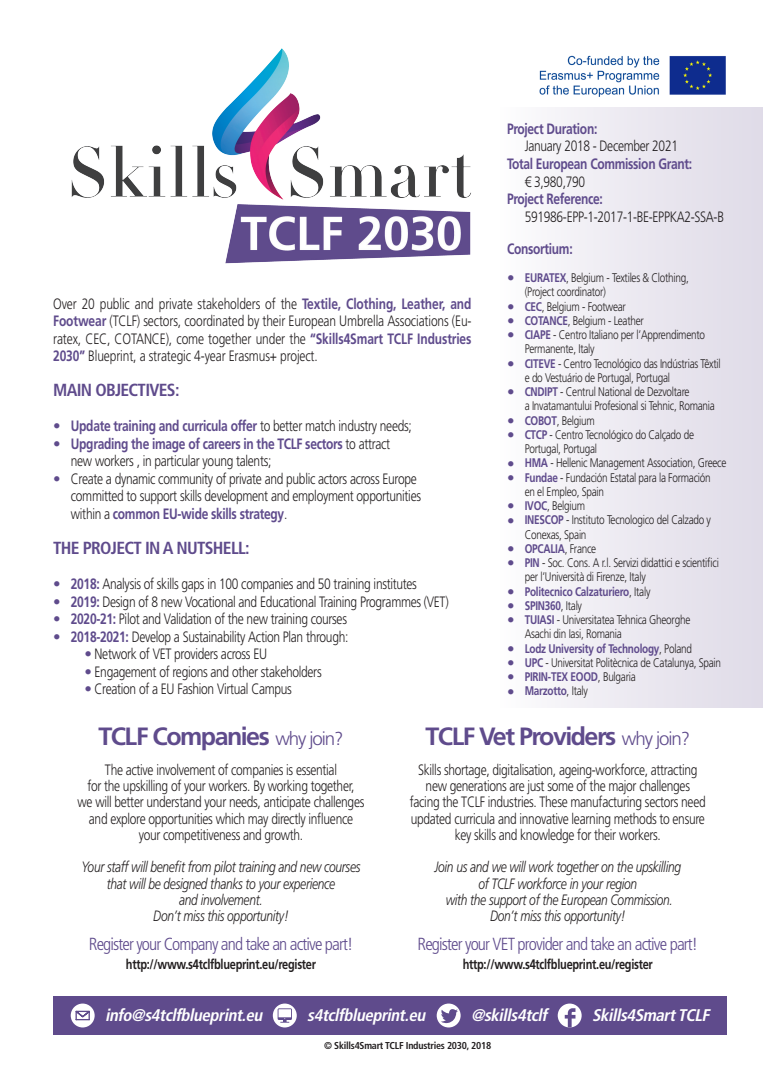
<style>
.page{position:relative;width:780px;height:1088px;background:#fff}
.page>*{position:absolute;margin:0;border:0;box-sizing:border-box;transform-origin:0 0}
.t1{font:700 25px "Frutiger LT Std";letter-spacing:-.06em;color:#5f4b8c}
.t2{font:300 condensed 17.5px "Frutiger LT Std";letter-spacing:-.05em;color:#5f4b8c}
.t3{font:700 condensed 17.5px "Frutiger LT Std";letter-spacing:-.04em;color:#5f4b8c}
.t4{font:italic 700 condensed 16.88px "Frutiger LT Std";color:#fff}
.t5{font:300 15px/16.2px "Frutiger LT Std";letter-spacing:-.025em;color:#231f20;text-align:center;scale:.8 1}
.t6{font:italic 300 15px/16.2px "Frutiger LT Std";letter-spacing:-.025em;color:#231f20;text-align:center;scale:.8 1}
.t7{font:700 15px "Frutiger LT Std";letter-spacing:-.025em;color:#5f4b8c;scale:.8 1}
.t8{font:700 13.75px "Frutiger LT Std";letter-spacing:-.025em;color:#231f20;scale:.8 1}
.t9{font:300 12.5px/14.2px "Frutiger LT Std";letter-spacing:-.025em;color:#231f20;scale:.8 1}
.t10{font:700 12.5px "Frutiger LT Std";letter-spacing:-.025em;color:#5f4b8c;scale:.8 1}
.t11{font:700 condensed 10px "Frutiger LT Std";letter-spacing:-.025em;color:#231f20}
.s1{font-weight:700;color:#5f4b8c}
.s2{font-weight:300}
.s3{font-weight:300;color:#231f20}
.s4{color:#5f4b8c}
.s5{font-size:15px;color:#5f4b8c}
.s6{font-weight:300;font-size:15px}
.s7{font-weight:300;font-size:18.75px}
</style>
<div class="page">
<div style="left:498px;top:108px;width:264px;height:599px;background:linear-gradient(to right,#fcfcfd,#dedae7)"></div>
<div style="left:53px;top:996px;width:673px;height:39px;background:#5f4b8c"></div>
<div style="left:71px;top:1003px;width:24px;height:24px;background:#fff;border-radius:50%"></div>
<svg style="left:75px;top:1010px;width:15px;height:11px"></svg>
<div style="left:273px;top:1003px;width:24px;height:24px;background:#fff;border-radius:50%"></div>
<svg style="left:277px;top:1008px;width:15px;height:15px"></svg>
<div style="left:436px;top:1003px;width:24px;height:24px;background:#fff;border-radius:50%"></div>
<svg style="left:441px;top:1009px;width:17px;height:14px"></svg>
<svg style="left:557px;top:1003px;width:24px;height:24px"></svg>
<svg style="left:561px;top:1007px;width:17px;height:17px"></svg>
<svg style="left:564px;top:1008px;width:11px;height:19px"></svg>
<img style="left:71px;top:48px;width:400px;height:216px">
<img style="left:539px;top:55px;width:187px;height:42px">
<p class="t5" style="left:53px;top:295px;width:524px;line-height:17.5px;text-align:justify">Over 20 public and private stakeholders of the <span class="s1">Textile, Clothing, Leather, and Footwear</span> (TCLF) sectors, coordinated by their European Umbrella Associations (Eu&shy;ratex, CEC, COTANCE), come together under the <span class="s1">“Skills4Smart TCLF Industries 2030”</span> Blueprint, a strategic 4-year Erasmus+ project.</p>
<p class="t3" style="left:53px;top:380px;width:128px">MAIN OBJECTIVES:</p>
<p class="t7" style="left:53px;top:417px;width:450px"><span class="s2">•</span> Update training and curricula offer <span class="s3">to better match industry needs;</span></p>
<p class="t7" style="left:53px;top:435px;width:423px"><span class="s2">•</span> Upgrading the image of careers in the TCLF sectors <span class="s3">to attract</span></p>
<p class="t5" style="left:71px;top:453px;width:252px">new workers , in particular young talents;</p>
<p class="t5" style="left:53px;top:470px;width:461px;line-height:17.5px;text-align:right"><span class="s4">•</span> Create a dynamic community of private and public actors across Europe committed to support skills development and employment opportunities</p>
<p class="t7" style="left:71px;top:505px;width:272px"><span class="s3">within a</span> common EU-wide skills strategy<span class="s3">.</span></p>
<p class="t3" style="left:53px;top:537px;width:198px">THE PROJECT IN A NUTSHELL:</p>
<p class="t5" style="left:53px;top:576px;width:456px"><span class="s4">•</span> <span class="s1">2018:</span> Analysis of skills gaps in 100 companies and 50 training institutes</p>
<p class="t5" style="left:53px;top:593px;width:496px"><span class="s4">•</span> <span class="s1">2019:</span> Design of 8 new Vocational and Educational Training Programmes (VET)</p>
<p class="t5" style="left:53px;top:611px;width:369px"><span class="s4">•</span> <span class="s1">2020-21:</span> Pilot and Validation of the new training courses</p>
<p class="t5" style="left:53px;top:628px;width:370px"><span class="s4">•</span> <span class="s1">2018-2021:</span> Develop a Sustainability Action Plan through:</p>
<p class="t5" style="left:84px;top:646px;width:230px"><span class="s4">•</span> Network of VET providers across EU</p>
<p class="t5" style="left:84px;top:663px;width:298px"><span class="s4">•</span> Engagement of regions and other stakeholders</p>
<p class="t5" style="left:84px;top:681px;width:261px"><span class="s4">•</span> Creation of a EU Fashion Virtual Campus</p>
<p class="t7" style="left:507px;top:120px;width:114px">Project Duration:</p>
<p class="t5" style="left:524px;top:138px;width:193px">January 2018 - December 2021</p>
<p class="t7" style="left:507px;top:155px;width:233px">Total European Commission Grant:</p>
<p class="t5" style="left:524px;top:173px;width:77px">€ 3,980,790</p>
<p class="t7" style="left:507px;top:190px;width:121px">Project Reference:</p>
<p class="t5" style="left:524px;top:208px;width:250px">591986-EPP-1-2017-1-BE-EPPKA2-SSA-B</p>
<p class="t7" style="left:507px;top:240px;width:84px">Consortium:</p>
<p class="t9" style="left:507px;top:271px;width:229px"><span class="s5">•</span> <span class="s1">EURATEX</span>, Belgium - Textiles &amp; Clothing,</p>
<p class="t9" style="left:524px;top:285px;width:103px">(Project coordinator)</p>
<p class="t9" style="left:507px;top:299px;width:150px"><span class="s5">•</span> <span class="s1">CEC</span>, Belgium - Footwear</p>
<p class="t9" style="left:507px;top:313px;width:172px"><span class="s5">•</span> <span class="s1">COTANCE</span>, Belgium - Leather</p>
<p class="t9" style="left:507px;top:328px;width:249px"><span class="s5">•</span> <span class="s1">CIAPE</span> - Centro Italiano per l’Apprendimento</p>
<p class="t9" style="left:524px;top:342px;width:89px">Permanente, Italy</p>
<p class="t9" style="left:524px;top:356px;width:246px;text-indent:-18px"><span class="s5">•</span> <span class="s1">CITEVE</span> - Centro Tecnológico das Indústrias Têxtil e do Vestuário de Portugal, Portugal</p>
<p class="t9" style="left:507px;top:385px;width:230px"><span class="s5">•</span> <span class="s1">CNDIPT</span> - Centrul National de Dezvoltare</p>
<p class="t9" style="left:524px;top:399px;width:239px">a Invatamantului Profesional si Tehnic, Romania</p>
<p class="t9" style="left:507px;top:413px;width:111px"><span class="s5">•</span> <span class="s1">COBOT</span>, Belgium</p>
<p class="t9" style="left:524px;top:427px;width:213px;text-indent:-18px"><span class="s5">•</span> <span class="s1">CTCP</span> - Centro Tecnológico do Calçado de<br>Portugal, Portugal</p>
<p class="t9" style="left:507px;top:456px;width:276px"><span class="s5">•</span> <span class="s1">HMA</span> - Hellenic Management Association, Greece</p>
<p class="t9" style="left:507px;top:470px;width:256px"><span class="s5">•</span> <span class="s1">Fundae</span> - Fundación Estatal para la Formación</p>
<p class="t9" style="left:524px;top:484px;width:101px">en el Empleo, Spain</p>
<p class="t9" style="left:507px;top:499px;width:99px"><span class="s5">•</span> <span class="s1">IVOC</span>, Belgium</p>
<p class="t9" style="left:524px;top:513px;width:234px;text-indent:-18px"><span class="s5">•</span> <span class="s1">INESCOP</span> - Instituto Tecnologico del Calzado y<br>Conexas, Spain</p>
<p class="t10" style="left:507px;top:541px;width:113px"><span class="s6">•</span> OPCALIA<span class="s3">, France</span></p>
<p class="t9" style="left:507px;top:556px;width:266px"><span class="s5">•</span> <span class="s1">PIN</span> - Soc. Cons. A r.l. Servizi didattici e scientifici</p>
<p class="t9" style="left:524px;top:570px;width:153px">per l’Università di Firenze, Italy</p>
<p class="t10" style="left:507px;top:584px;width:181px"><span class="s6">•</span> Politecnico Calzaturiero<span class="s3">, Italy</span></p>
<p class="t10" style="left:507px;top:598px;width:95px"><span class="s6">•</span> SPIN360<span class="s3">, Italy</span></p>
<p class="t9" style="left:507px;top:613px;width:231px"><span class="s5">•</span> <span class="s1">TUIASI</span> - Universitatea Tehnica Gheorghe</p>
<p class="t9" style="left:524px;top:627px;width:123px">Asachi din Iasi, Romania</p>
<p class="t10" style="left:507px;top:641px;width:233px"><span class="s6">•</span> Lodz University of Technology<span class="s3">, Poland</span></p>
<p class="t9" style="left:507px;top:655px;width:269px"><span class="s5">•</span> <span class="s1">UPC</span> - Universitat Politècnica de Catalunya, Spain</p>
<p class="t10" style="left:507px;top:669px;width:162px"><span class="s6">•</span> PIRIN-TEX EOOD<span class="s3">, Bulgaria</span></p>
<p class="t10" style="left:507px;top:684px;width:103px"><span class="s6">•</span> Marzotto<span class="s3">, Italy</span></p>
<p class="t1" style="left:98px;top:721px;width:246px">TCLF Companies <span class="s7">why join?</span></p>
<p class="t5" style="left:105px;top:762px;width:291px">The active involvement of companies is essential</p>
<p class="t5" style="left:87px;top:778px;width:335px">for the upskilling of your workers. By working together,</p>
<p class="t5" style="left:78px;top:794px;width:360px">we will better understand your needs, anticipate challenges and explore opportunities which may directly influence</p>
<p class="t5" style="left:139px;top:827px;width:207px">your competitiveness and growth.</p>
<p class="t6" style="left:82px;top:859px;width:350px">Your staff will benefit from pilot training and new courses that will be designed thanks to your experience</p>
<p class="t6" style="left:179px;top:892px;width:106px">and involvement.</p>
<p class="t6" style="left:153px;top:908px;width:171px">Don’t miss this opportunity!</p>
<p class="t2" style="left:89px;top:934px;width:266px">Register your Company and take an active part!</p>
<p class="t8" style="left:126px;top:956px;width:239px">http://www.s4tclfblueprint.eu/register</p>
<p class="t1" style="left:425px;top:721px;width:266px">TCLF Vet Providers <span class="s7">why join?</span></p>
<p class="t5" style="left:410px;top:762px;width:371px">Skills shortage, digitalisation, ageing-workforce, attracting new generations are just some of the major challenges facing the TCLF industries. These manufacturing sectors need updated curricula and innovative learning methods to ensure key skills and knowledge for their workers.</p>
<p class="t6" style="left:434px;top:859px;width:310px">Join us and we will work together on the upskilling</p>
<p class="t6" style="left:478px;top:875px;width:200px">of TCLF workforce in your region</p>
<p class="t6" style="left:445px;top:892px;width:285px">with the support of the European Commission.</p>
<p class="t6" style="left:490px;top:908px;width:171px">Don’t miss this opportunity!</p>
<p class="t2" style="left:417px;top:934px;width:282px">Register your VET provider and take an active part!</p>
<p class="t8" style="left:462px;top:956px;width:239px">http://www.s4tclfblueprint.eu/register</p>
<p class="t4" style="left:105px;top:1005px;width:163px">info@s4tclfblueprint.eu</p>
<p class="t4" style="left:307px;top:1005px;width:123px">s4tclfblueprint.eu</p>
<p class="t4" style="left:471px;top:1005px;width:82px">@skills4tclf</p>
<p class="t4" style="left:592px;top:1005px;width:122px">Skills4SmartTCLF</p>
<p class="t11" style="left:324px;top:1039px;width:168px">© Skills4Smart TCLF Industries 2030, 2018</p>
</div>
